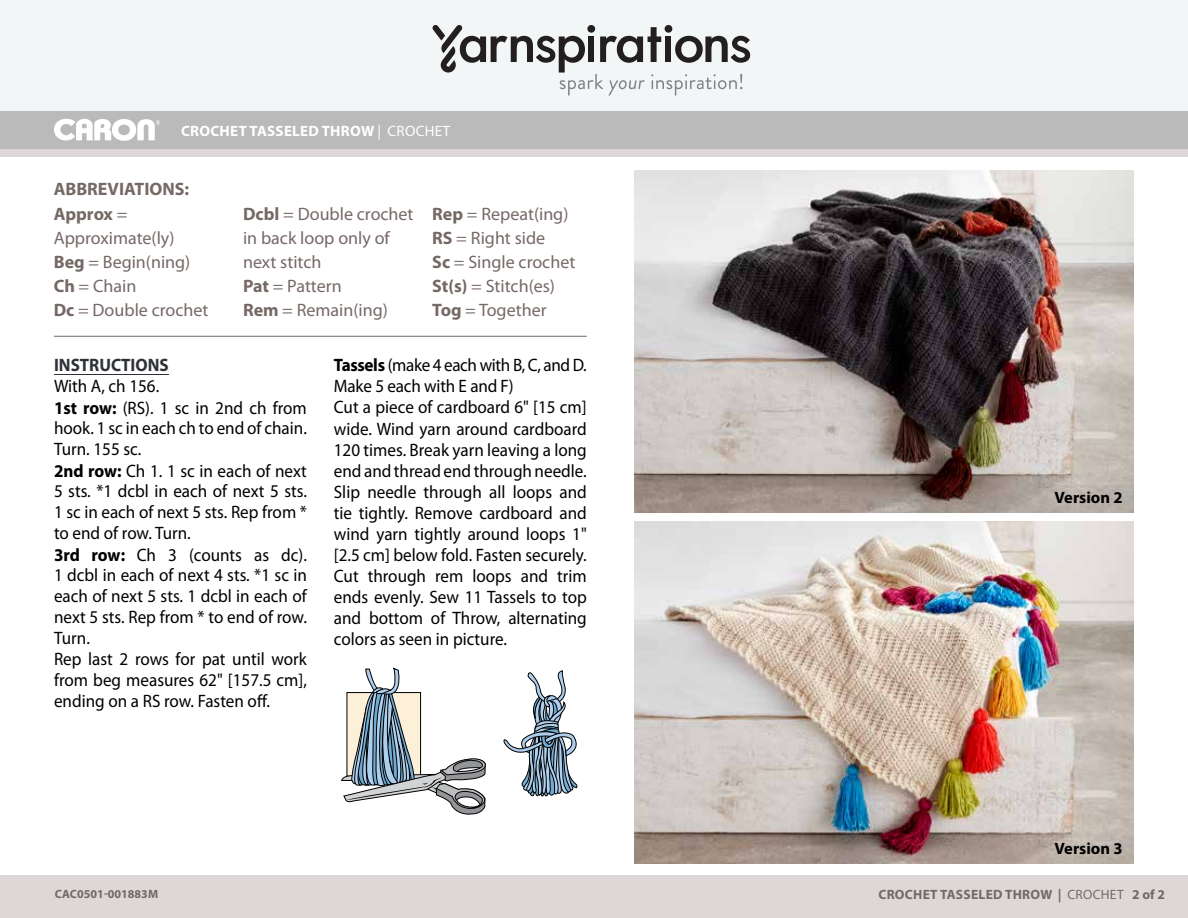
<style>
.page{position:relative;width:1188px;height:918px;background:#fff}
.page>*{position:absolute;margin:0;border:0;box-sizing:border-box;transform-origin:0 0}
.t1{font:18px/21px "Myriad Pro";color:#000;scale:.95 1}
.t2{font:18px/24px "Myriad Pro";color:#756966}
.t3{font:700 18px "Myriad Pro";color:#756966}
.t4{font:700 16.5px "Myriad Pro";color:#000}
.Pattern_Title{font:700 15px "Myriad Pro";letter-spacing:.02em;color:#fff}
.t5{font:700 13.5px "Myriad Pro";letter-spacing:.02em;color:#756966}
.t6{font:700 12px "Myriad Pro";letter-spacing:.02em;color:#746865}
.t7{font:700 12px "Myriad Pro";color:#746865}
.s1{font-weight:400}
.s2{font-weight:700}
.s3{font-weight:700;color:#2e3236}
</style>
<div class="page">
<div style="left:0;top:111px;width:1188px;height:38px;background:#bababa"></div>
<div style="left:0;top:0;width:1188px;height:111px;background:#f3f6f7"></div>
<svg style="left:433px;top:25px;width:318px;height:71px"></svg>
<div style="left:0;top:149px;width:1188px;height:769px;background:#ddd8d7"></div>
<div style="left:0;top:157px;width:1188px;height:717px;background:#fff"></div>
<hr style="left:54px;top:374px;width:115px;height:1px;background:#2e3236">
<img style="left:634px;top:171px;width:500px;height:342px">
<img style="left:634px;top:522px;width:500px;height:342px">
<svg style="left:341px;top:668px;width:145px;height:147px"></svg>
<svg style="left:503px;top:670px;width:74px;height:127px"></svg>
<hr style="left:54px;top:336px;width:533px;height:1px;background:#756966">
<svg style="left:54px;top:119px;width:106px;height:22px"></svg>
<p class="Pattern_Title" style="left:181px;top:121px;width:271px">CROCHET TASSELED THROW <span class="s1">| CROCHET</span></p>
<p class="Pattern_Title" style="left:181px;top:121px;width:31px">TOU</p>
<p class="Pattern_Title" style="left:234px;top:121px;width:191px">OF SHINE SHRUG <span class="s1">| CRO HET</span></p>
<p class="t3" style="left:54px;top:177px;width:137px">ABBREVIATIONS:</p>
<p class="t2" style="left:54px;top:202px;width:156px"><span class="s2">Approx</span> =<br>Approximate(ly)<br><span class="s2">Beg</span> = Begin(ning)<br><span class="s2">Ch</span> = Chain<br><span class="s2">Dc</span> = Double crochet</p>
<p class="t2" style="left:243px;top:202px;width:172px"><span class="s2">Dcbl</span> = Double crochet in back loop only of next stitch<br><span class="s2">Pat</span> = Pattern<br><span class="s2">Rem</span> = Remain(ing)</p>
<p class="t2" style="left:432px;top:202px;width:145px"><span class="s2">Rep</span> = Repeat(ing)<br><span class="s2">RS</span> = Right side<br><span class="s2">Sc</span> = Single crochet<br><span class="s2">St(s)</span> = Stitch(es)<br><span class="s2">Tog</span> = Together</p>
<p class="t1" style="left:54px;top:355px;width:268px"><span class="s3">INSTRUCTIONS<br></span>With A, ch 156.<br><span class="s2">1st row:</span> (RS). 1 sc in 2nd ch from hook. 1 sc in each ch to end of chain.<br>Turn. 155 sc.<br><span class="s2">2nd row:</span> Ch 1. 1 sc in each of next<br>5 sts. *1 dcbl in each of next 5 sts.<br>1 sc in each of next 5 sts. Rep from * to end of row. Turn.<br><span class="s2">3rd row:</span> Ch 3 (counts as dc).<br>1 dcbl in each of next 4 sts. *1 sc in each of next 5 sts. 1 dcbl in each of next 5 sts. Rep from * to end of row.<br>Turn.<br>Rep last 2 rows for pat until work from beg measures 62" [157.5 cm], ending on a RS row. Fasten off.</p>
<p class="t1" style="left:334px;top:355px;width:268px"><span class="s2">Tassels</span> (make 4 each with B, C, and D.<br>Make 5 each with E and F)<br>Cut a piece of cardboard 6" [15 cm] wide. Wind yarn around cardboard<br>120 times. Break yarn leaving a long end and thread end through needle.<br>Slip needle through all loops and tie tightly. Remove cardboard and wind yarn tightly around loops 1" [2.5 cm] below fold. Fasten securely.<br>Cut through rem loops and trim ends evenly. Sew 11 Tassels to top and bottom of Throw, alternating colors as seen in picture.</p>
<p class="t7" style="left:55px;top:886px;width:105px">CAC0501-001883M</p>
<p class="t4" style="left:1055px;top:487px;width:70px">Version 2</p>
<p class="t4" style="left:1055px;top:838px;width:70px">Version 3</p>
<p class="t5" style="left:878px;top:886px;width:288px">CROCHET TASSELED THROW | <span class="s1">CROCHET</span> 2 of 2</p>
<p class="t6" style="left:853px;top:887px;width:283px">BUTTERFLY CROCHET DISHCLOTH <span class="s1">| CROCHET</span> 2 of 2</p>
</div>
